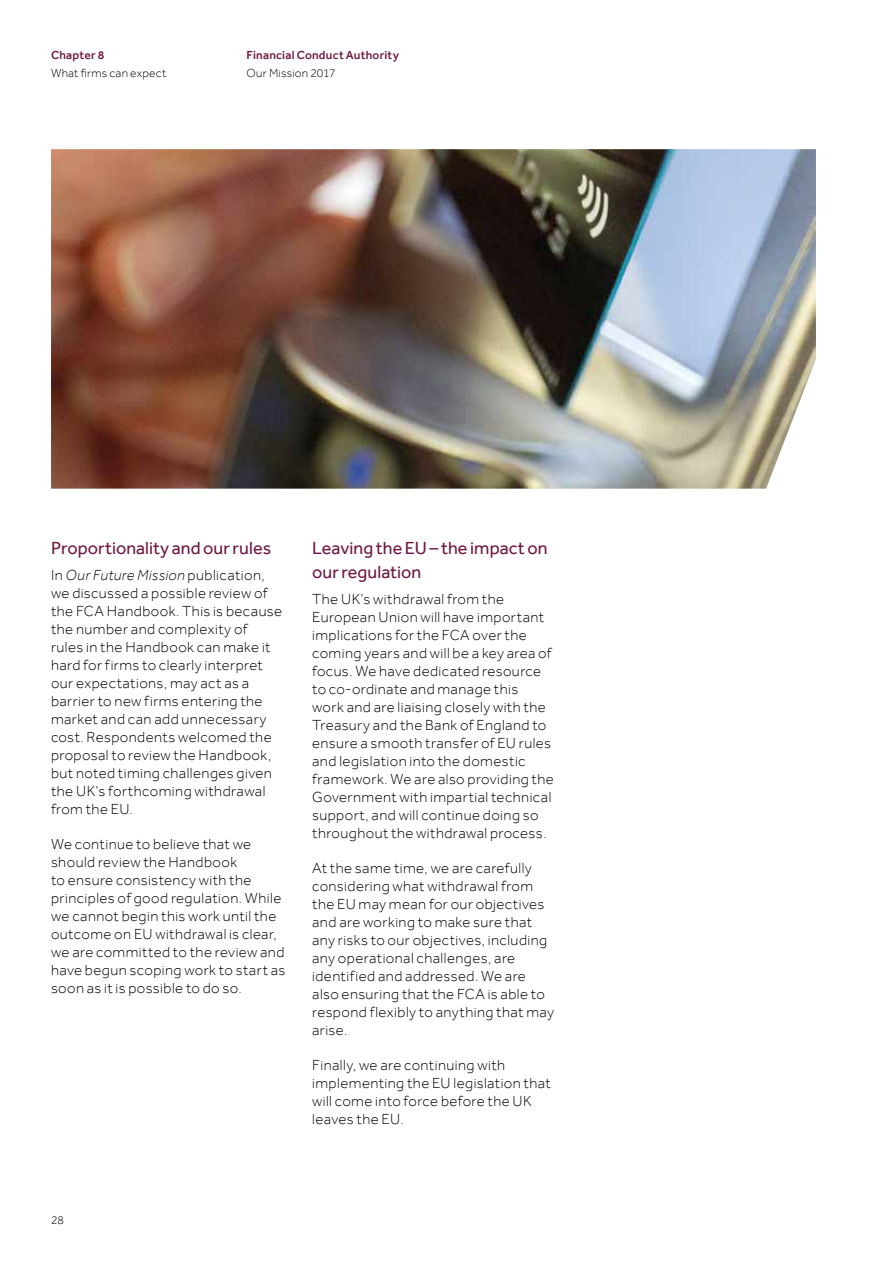
<style>
.page{position:relative;width:893px;height:1263px;background:#fff}
.page>*{position:absolute;margin:0;border:0;box-sizing:border-box;transform-origin:0 0}
.t1{font:18px/24px "Effra";letter-spacing:.005em;color:#701b45}
.t2{font:300 15px/18px "Effra";letter-spacing:.03em;color:#000}
.t3{font:300 12px "Effra";letter-spacing:.015em;color:#000}
.t4{font:500 12px "Effra";letter-spacing:.02em;color:#701b45}
.s1{font-style:italic}
</style>
<div class="page">
<img style="left:51px;top:149px;width:765px;height:340px">
<p class="t4" style="left:51px;top:48px;width:55px">Chapter 8</p>
<p class="t3" style="left:51px;top:66px;width:117px">What firms can expect</p>
<p class="t4" style="left:247px;top:48px;width:154px">Financial Conduct Authority</p>
<p class="t3" style="left:247px;top:66px;width:91px">Our Mission 2017</p>
<p class="t1" style="left:51px;top:536px;width:222px">Proportionality and our rules</p>
<p class="t2" style="left:51px;top:566px;width:233px">In <span class="s1">Our Future Mission</span> publication, we discussed a possible review of the FCA Handbook. This is because the number and complexity of rules in the Handbook can make it hard for firms to clearly interpret our expectations, may act as a barrier to new firms entering the market and can add unnecessary cost. Respondents welcomed the proposal to review the Handbook, but noted timing challenges given the UK’s forthcoming withdrawal from the EU.</p>
<p class="t2" style="left:51px;top:835px;width:236px">We continue to believe that we should review the Handbook<br>to ensure consistency with the principles of good regulation. While we cannot begin this work until the outcome on EU withdrawal is clear, we are committed to the review and have begun scoping work to start as soon as it is possible to do so.</p>
<p class="t1" style="left:312px;top:536px;width:237px">Leaving the EU – the impact on our regulation</p>
<p class="t2" style="left:312px;top:590px;width:243px">The UK’s withdrawal from the European Union will have important implications for the FCA over the coming years and will be a key area of focus. We have dedicated resource to co-ordinate and manage this<br>work and are liaising closely with the Treasury and the Bank of England to ensure a smooth transfer of EU rules and legislation into the domestic framework. We are also providing the Government with impartial technical support, and will continue doing so throughout the withdrawal process.</p>
<p class="t2" style="left:312px;top:859px;width:243px">At the same time, we are carefully considering what withdrawal from the EU may mean for our objectives and are working to make sure that any risks to our objectives, including any operational challenges, are identified and addressed. We are also ensuring that the FCA is able to respond flexibly to anything that may arise.</p>
<p class="t2" style="left:312px;top:1056px;width:240px">Finally, we are continuing with implementing the EU legislation that will come into force before the UK leaves the EU.</p>
<p class="t3" style="left:51px;top:1213px;width:15px">28</p>
</div>
